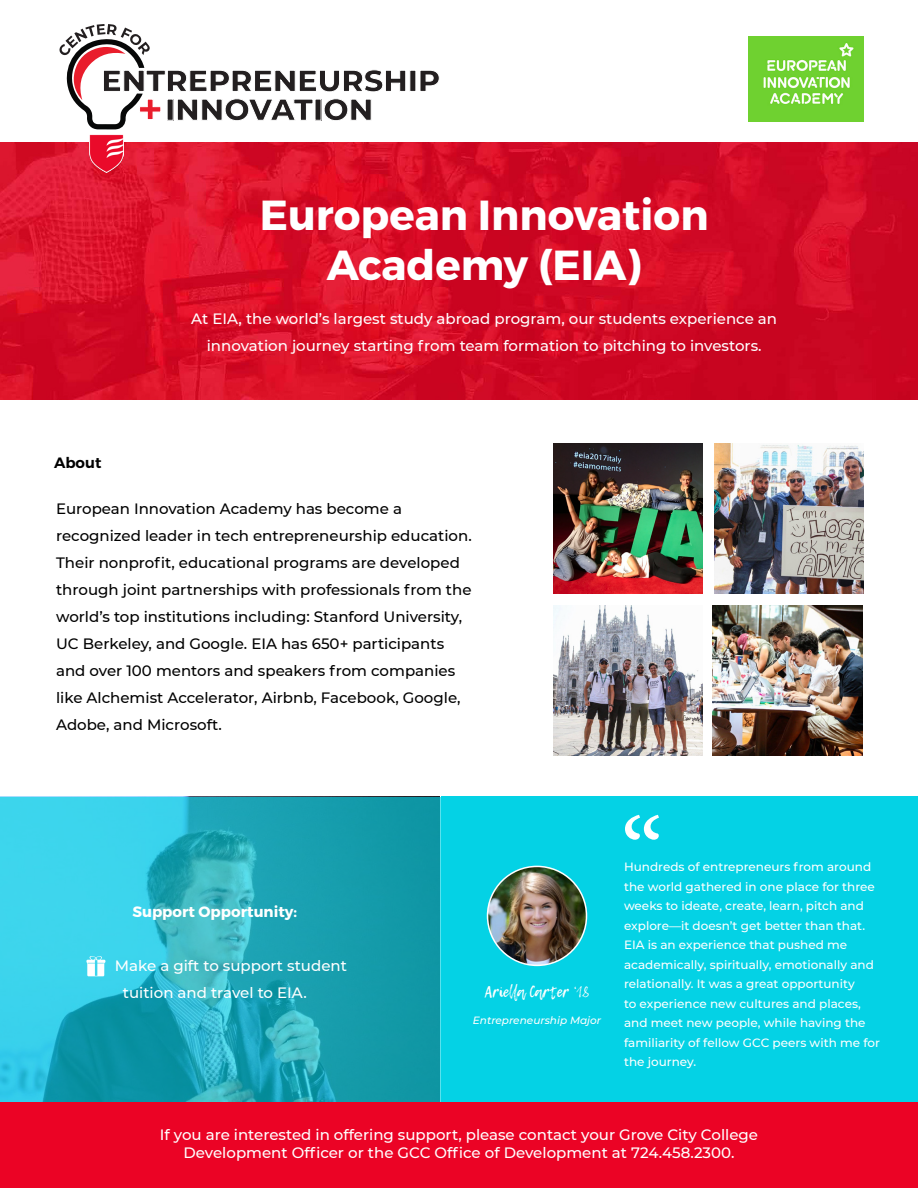
<style>
.page{position:relative;width:918px;height:1188px;background:#fff}
.page>*{position:absolute;margin:0;border:0;box-sizing:border-box;transform-origin:0 0}
.t1{font:108px "Minion Pro";color:#fff}
.t2{font:700 42px/50.4px "Montserrat";color:#fff;text-align:center}
.t3{font:500 15px/27px "Montserrat";color:#000}
.t4{font:500 15px/27px "Montserrat";color:#fff;text-align:center}
.t5{font:700 15px "Montserrat";color:#fff}
.t6{font:15px "Lemon Tuesday";color:#fff}
.t7{font:600 15px "Montserrat";color:#000}
.t8{font:500 12px/19.5px "Montserrat";color:#fff}
.t9{font:italic 500 10.5px "Montserrat";color:#fff}
</style>
<div class="page">
<svg style="left:0;top:142px;width:918px;height:258px;background:#d50d27"></svg>
<svg style="left:0;top:797px;width:441px;height:305px;background:#24afc1"></svg>
<div style="left:441px;top:796px;width:477px;height:318px;background:#04d2e5"></div>
<div style="left:0;top:1102px;width:918px;height:86px;background:#eb0325"></div>
<img style="left:553px;top:444px;width:150px;height:150px">
<img style="left:553px;top:606px;width:150px;height:150px">
<img style="left:713px;top:606px;width:149px;height:150px">
<img style="left:714px;top:444px;width:150px;height:150px">
<img style="left:488px;top:867px;width:99px;height:98px">
<div style="left:487px;top:866px;width:100px;height:100px;border:2px solid #fff;border-radius:50%"></div>
<img style="left:749px;top:36px;width:114px;height:86px">
<svg style="left:87px;top:956px;width:18px;height:20px"></svg>
<div style="left:409px;top:70px;width:7px;height:22px;background:#231f20;border:1px solid #fff"></div>
<svg style="left:420px;top:70px;width:19px;height:21px"></svg>
<svg style="left:59px;top:24px;width:347px;height:105px"></svg>
<img style="left:90px;top:135px;width:33px;height:38px">
<p class="t7" style="left:54px;top:454px;width:49px">About</p>
<p class="t2" style="left:260px;top:190px;width:450px">European Innovation<br>Academy (EIA)</p>
<p class="t4" style="left:191px;top:305px;width:587px">At EIA, the world’s largest study abroad program, our students experience an innovation journey starting from team formation to pitching to investors.</p>
<p class="t3" style="left:56px;top:495px;width:417px">European Innovation Academy has become a recognized leader in tech entrepreneurship education.<br>Their nonprofit, educational programs are developed through joint partnerships with professionals from the world’s top institutions including: Stanford University, UC Berkeley, and Google. EIA has 650+ participants and over 100 mentors and speakers from companies like Alchemist Accelerator, Airbnb, Facebook, Google, Adobe, and Microsoft.</p>
<p class="t5" style="left:132px;top:903px;width:166px">Support Opportunity:</p>
<p class="t4" style="left:123px;top:952px;width:226px;text-align:left;text-indent:-8px">Make a gift to support student tuition and travel to EIA.</p>
<p class="t6" style="left:485px;top:984px;width:106px">Ariella Carter ‘18</p>
<p class="t9" style="left:473px;top:1013px;width:130px">Entrepreneurship Major</p>
<p class="t1" style="left:620px;top:785px;width:44px">“</p>
<p class="t8" style="left:624px;top:857px;width:258px">Hundreds of entrepreneurs from around the world gathered in one place for three weeks to ideate, create, learn, pitch and explore—it doesn’t get better than that.<br>EIA is an experience that pushed me academically, spiritually, emotionally and relationally. It was a great opportunity<br>to experience new cultures and places, and meet new people, while having the familiarity of fellow GCC peers with me for the journey.</p>
<p class="t4" style="left:160px;top:1125px;width:600px;line-height:18px">If you are interested in offering support, please contact your Grove City College<br>Development Officer or the GCC Office of Development at 724.458.2300.</p>
</div>
